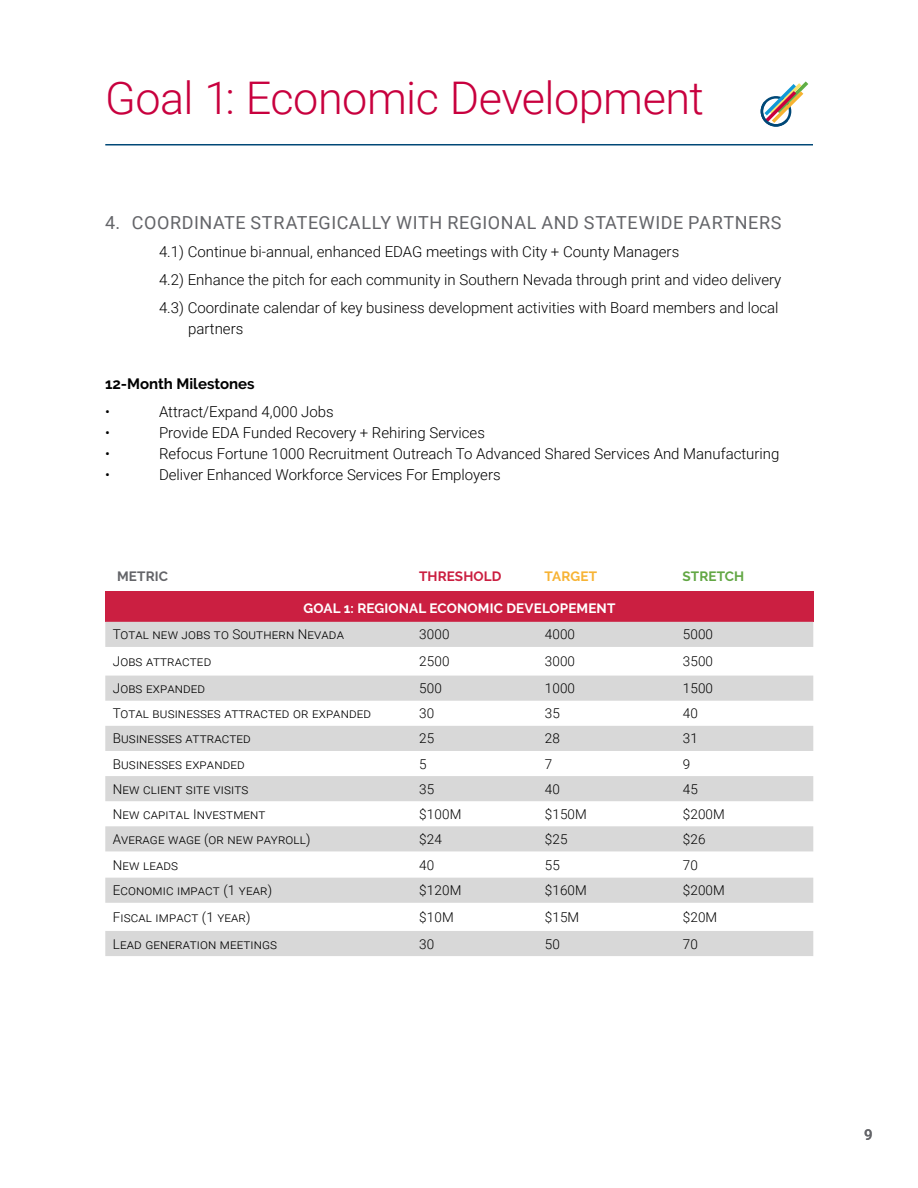
<style>
.page{position:relative;width:918px;height:1188px;background:#fff}
.page>*{position:absolute;margin:0;border:0;box-sizing:border-box;transform-origin:0 0}
.t1{font:300 45px "Roboto";letter-spacing:-.01em;color:#c8003e}
.t2{font:18px "Roboto";letter-spacing:.03em;color:#646569}
.t3{font:300 15px/27.8px "Roboto";color:#000}
.t4{font:700 15px "Raleway";color:#000}
.t5{font:500 15px "Roboto";color:#646569}
.t6{font:300 13.5px "Roboto";letter-spacing:.01em;color:#000}
.t7{font:700 13.5px "Raleway";letter-spacing:.01em;color:#fff}
.t8{font:700 13.5px "Raleway";letter-spacing:.01em;color:#cb1f41}
.t9{font:700 13.5px "Raleway";letter-spacing:.01em;color:#62a744}
.t10{font:700 13.5px "Raleway";letter-spacing:.01em;color:#646569}
.t11{font:700 13.5px "Raleway";letter-spacing:.01em;color:#f7b334}
</style>
<div class="page">
<hr style="left:105px;top:144px;width:708px;height:1px;background:#004877">
<svg style="left:761px;top:81px;width:47px;height:46px"></svg>
<div style="left:105px;top:591px;width:708px;height:31px;background:#cb1f41"></div>
<svg style="left:105px;top:622px;width:708px;height:334px"></svg>
<h1 class="t1" style="left:105px;top:66px;width:600px">Goal 1: Economic Development</h1>
<p class="t2" style="left:105px;top:210px;width:678px">4. COORDINATE STRATEGICALLY WITH REGIONAL AND STATEWIDE PARTNERS</p>
<p class="t3" style="left:159px;top:237px;width:624px">4.1) Continue bi-annual, enhanced EDAG meetings with City + County Managers<br>4.2) Enhance the pitch for each community in Southern Nevada through print and video delivery<br>4.3) Coordinate calendar of key business development activities with Board members and local</p>
<p class="t3" style="left:188px;top:314px;width:57px">partners</p>
<p class="t4" style="left:105px;top:375px;width:151px">12-Month Milestones</p>
<p class="t3" style="left:105px;top:397px;width:6px">•</p>
<p class="t3" style="left:159px;top:397px;width:176px">Attract/Expand 4,000 Jobs</p>
<p class="t3" style="left:105px;top:418px;width:6px">•</p>
<p class="t3" style="left:159px;top:418px;width:327px">Provide EDA Funded Recovery + Rehiring Services</p>
<p class="t3" style="left:105px;top:439px;width:6px">•</p>
<p class="t3" style="left:159px;top:439px;width:622px">Refocus Fortune 1000 Recruitment Outreach To Advanced Shared Services And Manufacturing</p>
<p class="t3" style="left:105px;top:460px;width:6px">•</p>
<p class="t3" style="left:159px;top:460px;width:343px">Deliver Enhanced Workforce Services For Employers</p>
<p class="t10" style="left:117px;top:569px;width:52px">METRIC</p>
<p class="t8" style="left:419px;top:569px;width:84px">THRESHOLD</p>
<p class="t11" style="left:545px;top:569px;width:54px">TARGET</p>
<p class="t9" style="left:683px;top:569px;width:63px">STRETCH</p>
<p class="t7" style="left:304px;top:600px;width:313px">GOAL 1: REGIONAL ECONOMIC DEVELOPEMENT</p>
<p class="t6" style="left:113px;top:625px;width:233px">Total new jobs to Southern Nevada</p>
<p class="t6" style="left:419px;top:625px;width:32px">3000</p>
<p class="t6" style="left:545px;top:625px;width:32px">4000</p>
<p class="t6" style="left:683px;top:625px;width:32px">5000</p>
<p class="t6" style="left:113px;top:652px;width:100px">Jobs attracted</p>
<p class="t6" style="left:419px;top:652px;width:32px">2500</p>
<p class="t6" style="left:545px;top:652px;width:32px">3000</p>
<p class="t6" style="left:683px;top:652px;width:32px">3500</p>
<p class="t6" style="left:113px;top:679px;width:94px">Jobs expanded</p>
<p class="t6" style="left:419px;top:679px;width:24px">500</p>
<p class="t6" style="left:545px;top:679px;width:32px">1000</p>
<p class="t6" style="left:683px;top:679px;width:32px">1500</p>
<p class="t6" style="left:113px;top:704px;width:260px">Total businesses attracted or expanded</p>
<p class="t6" style="left:419px;top:704px;width:17px">30</p>
<p class="t6" style="left:545px;top:704px;width:17px">35</p>
<p class="t6" style="left:683px;top:704px;width:17px">40</p>
<p class="t6" style="left:113px;top:729px;width:140px">Businesses attracted</p>
<p class="t6" style="left:419px;top:729px;width:17px">25</p>
<p class="t6" style="left:545px;top:729px;width:17px">28</p>
<p class="t6" style="left:683px;top:729px;width:17px">31</p>
<p class="t6" style="left:113px;top:754px;width:133px">Businesses expanded</p>
<p class="t6" style="left:419px;top:754px;width:9px">5</p>
<p class="t6" style="left:545px;top:754px;width:9px">7</p>
<p class="t6" style="left:683px;top:754px;width:9px">9</p>
<p class="t6" style="left:113px;top:779px;width:137px">New client site visits</p>
<p class="t6" style="left:419px;top:779px;width:17px">35</p>
<p class="t6" style="left:545px;top:779px;width:17px">40</p>
<p class="t6" style="left:683px;top:779px;width:17px">45</p>
<p class="t6" style="left:113px;top:805px;width:154px">New capital Investment</p>
<p class="t6" style="left:419px;top:805px;width:44px">$100M</p>
<p class="t6" style="left:545px;top:805px;width:44px">$150M</p>
<p class="t6" style="left:683px;top:805px;width:44px">$200M</p>
<p class="t6" style="left:113px;top:830px;width:199px">Average wage (or new payroll)</p>
<p class="t6" style="left:419px;top:830px;width:24px">$24</p>
<p class="t6" style="left:545px;top:830px;width:24px">$25</p>
<p class="t6" style="left:683px;top:830px;width:24px">$26</p>
<p class="t6" style="left:113px;top:855px;width:67px">New leads</p>
<p class="t6" style="left:419px;top:855px;width:17px">40</p>
<p class="t6" style="left:545px;top:855px;width:17px">55</p>
<p class="t6" style="left:683px;top:855px;width:17px">70</p>
<p class="t6" style="left:113px;top:881px;width:161px">Economic impact (1 year)</p>
<p class="t6" style="left:419px;top:881px;width:44px">$120M</p>
<p class="t6" style="left:545px;top:881px;width:44px">$160M</p>
<p class="t6" style="left:683px;top:881px;width:44px">$200M</p>
<p class="t6" style="left:113px;top:908px;width:139px">Fiscal impact (1 year)</p>
<p class="t6" style="left:419px;top:908px;width:36px">$10M</p>
<p class="t6" style="left:545px;top:908px;width:36px">$15M</p>
<p class="t6" style="left:683px;top:908px;width:36px">$20M</p>
<p class="t6" style="left:113px;top:934px;width:166px">Lead generation meetings</p>
<p class="t6" style="left:419px;top:934px;width:17px">30</p>
<p class="t6" style="left:545px;top:934px;width:17px">50</p>
<p class="t6" style="left:683px;top:934px;width:17px">70</p>
<p class="t5" style="left:864px;top:1124px;width:10px">9</p>
</div>
